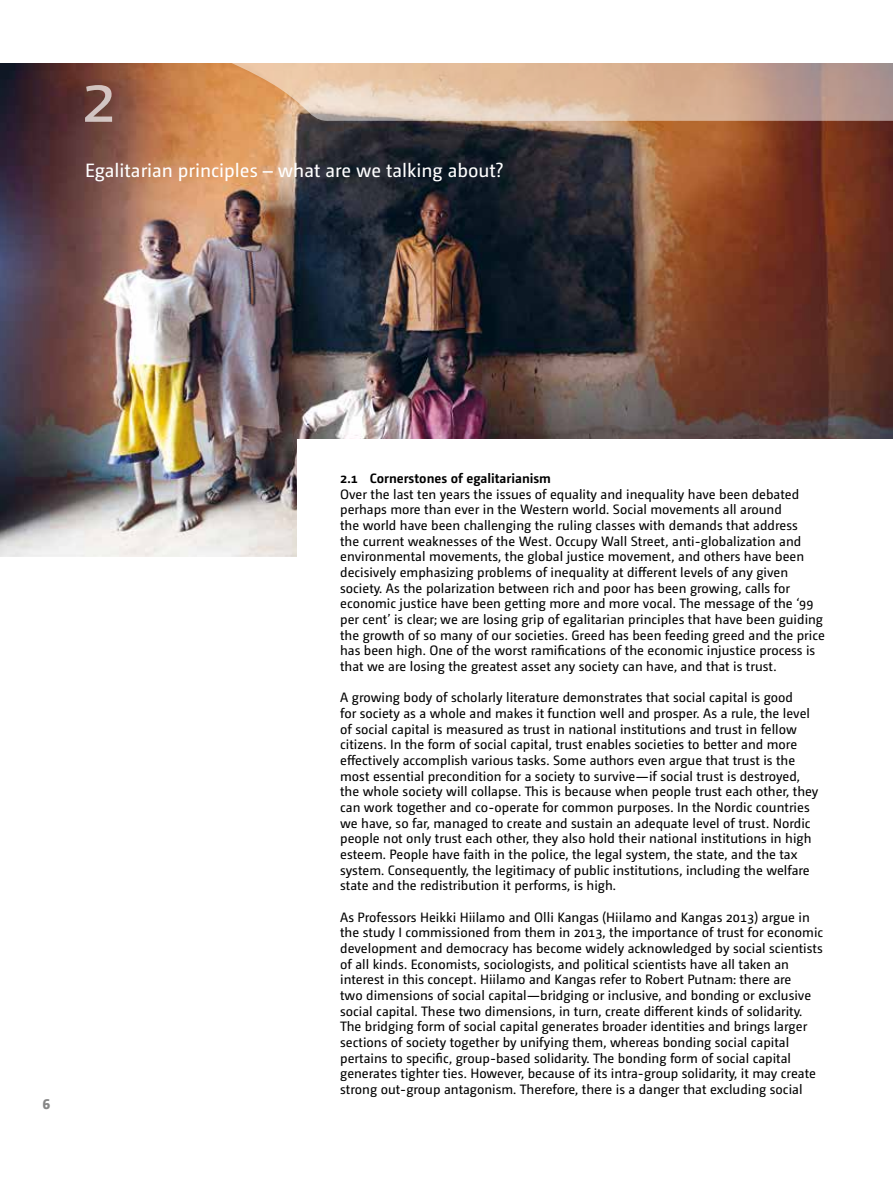
<style>
.page{position:relative;width:893px;height:1191px;background:#fff}
.page>*{position:absolute;margin:0;border:0;box-sizing:border-box;transform-origin:0 0}
.t1{font:19.2px "Camingo Dos";color:#fff}
.t2{font:800 15px "Camingo Dos";color:#878787}
.t3{font:13.5px/15.6px "Camingo Dos";color:#000}
.t4{font:700 13.5px "Camingo Dos";color:#000}
</style>
<div class="page">
<img style="left:0;top:64px;width:893px;height:493px">
<svg style="left:85px;top:85px;width:27px;height:37px"></svg>
<div style="left:298px;top:440px;width:595px;height:225px;background:#fff"></div>
<svg style="left:215px;top:63px;width:678px;height:58px;background:#d6b297"></svg>
<h1 class="t1" style="left:85px;top:159px;width:420px">Egalitarian principles – what are we talking about?</h1>
<p class="t2" style="left:43px;top:1094px;width:9px">6</p>
<p class="t4" style="left:340px;top:470px;width:212px">2.1 Cornerstones of egalitarianism</p>
<p class="t3" style="left:340px;top:486px;width:486px">Over the last ten years the issues of equality and inequality have been debated perhaps more than ever in the Western world. Social movements all around<br>the world have been challenging the ruling classes with demands that address<br>the current weaknesses of the West. Occupy Wall Street, anti-globalization and environmental movements, the global justice movement, and others have been decisively emphasizing problems of inequality at different levels of any given society. As the polarization between rich and poor has been growing, calls for economic justice have been getting more and more vocal. The message of the ‘99 per cent’ is clear; we are losing grip of egalitarian principles that have been guiding the growth of so many of our societies. Greed has been feeding greed and the price has been high. One of the worst ramifications of the economic injustice process is that we are losing the greatest asset any society can have, and that is trust.</p>
<p class="t3" style="left:340px;top:690px;width:480px">A growing body of scholarly literature demonstrates that social capital is good<br>for society as a whole and makes it function well and prosper. As a rule, the level of social capital is measured as trust in national institutions and trust in fellow citizens. In the form of social capital, trust enables societies to better and more effectively accomplish various tasks. Some authors even argue that trust is the most essential precondition for a society to survive—if social trust is destroyed, the whole society will collapse. This is because when people trust each other, they can work together and co-operate for common purposes. In the Nordic countries we have, so far, managed to create and sustain an adequate level of trust. Nordic people not only trust each other, they also hold their national institutions in high esteem. People have faith in the police, the legal system, the state, and the tax system. Consequently, the legitimacy of public institutions, including the welfare state and the redistribution it performs, is high.</p>
<p class="t3" style="left:340px;top:909px;width:484px">As Professors Heikki Hiilamo and Olli Kangas (Hiilamo and Kangas 2013) argue in the study I commissioned from them in 2013, the importance of trust for economic development and democracy has become widely acknowledged by social scientists of all kinds. Economists, sociologists, and political scientists have all taken an interest in this concept. Hiilamo and Kangas refer to Robert Putnam: there are<br>two dimensions of social capital—bridging or inclusive, and bonding or exclusive social capital. These two dimensions, in turn, create different kinds of solidarity.<br>The bridging form of social capital generates broader identities and brings larger sections of society together by unifying them, whereas bonding social capital pertains to specific, group-based solidarity. The bonding form of social capital generates tighter ties. However, because of its intra-group solidarity, it may create strong out-group antagonism. Therefore, there is a danger that excluding social</p>
</div>
